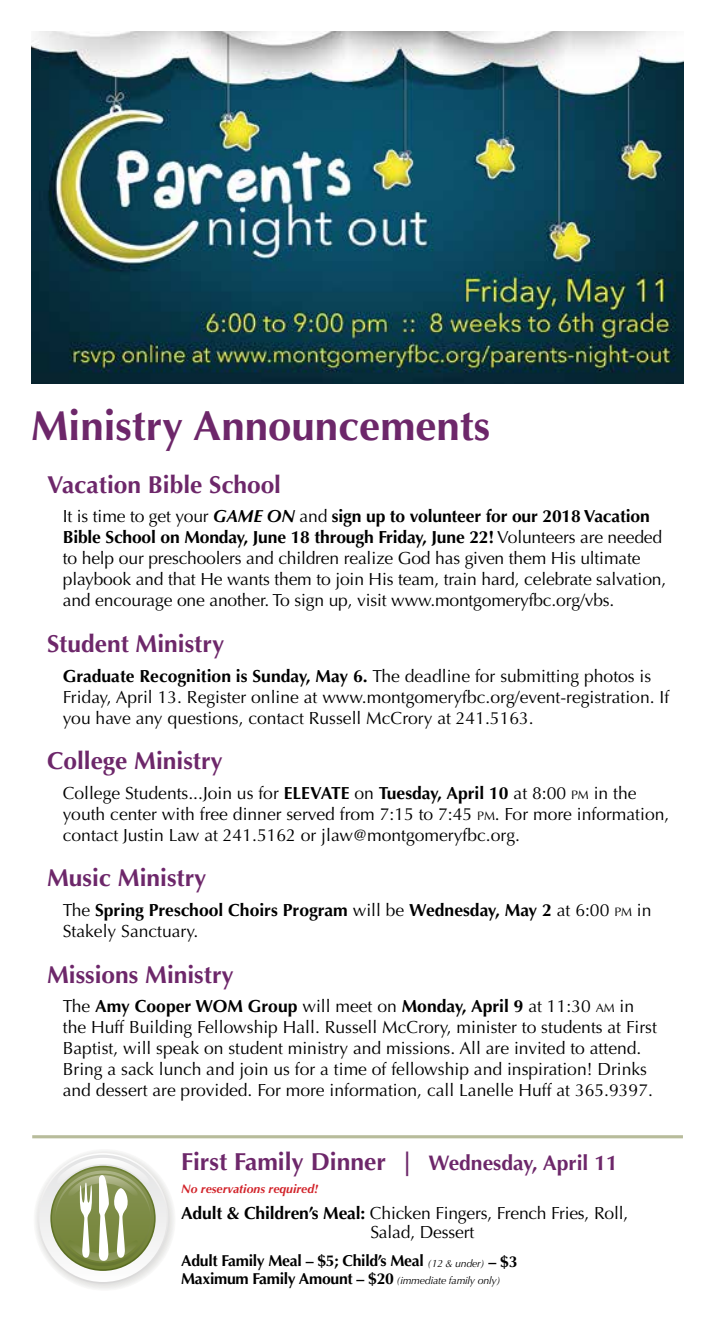
<style>
.page{position:relative;width:715px;height:1323px;background:#fff}
.page>*{position:absolute;margin:0;border:0;box-sizing:border-box;transform-origin:0 0}
.t1{font:700 42px "Optima";color:#6d276a}
.t2{font:700 24.68px "Optima";color:#6d276a}
.t3{font:700 24.5px "Optima";color:#6d276a}
.t4{font:17.5px/21px "Optima";color:#000}
.t5{font:700 17.5px/21px "Optima";color:#000}
.t6{font:700 15.75px/17.5px "Optima";letter-spacing:-.02em;color:#000}
.t7{font:italic 700 12.25px "Optima";color:#d2232a}
.s1{font-weight:700;font-style:italic}
.s2{font-weight:700}
.s3{font-size:12.25px}
.s4{font-weight:400}
.s5{font-weight:400;font-size:12.25px}
.s6{font-size:21px}
.s7{font-weight:400;font-style:italic;font-size:10.5px}
</style>
<div class="page">
<svg style="left:38px;top:1153px;width:130px;height:131px"></svg>
<svg style="left:39px;top:1155px;width:128px;height:127px;fill:#f0f0f0"></svg>
<svg style="left:52px;top:1167px;width:102px;height:102px"></svg>
<svg style="left:55px;top:1158px;width:96px;height:108px"></svg>
<hr style="left:32px;top:1135px;width:650px;height:3px;background:#b8bc9b">
<img style="left:32px;top:32px;width:651px;height:351px">
<h1 class="t1" style="left:31px;top:402px;width:460px">Ministry Announcements</h1>
<h3 class="t3" style="left:47px;top:470px;width:235px">Vacation Bible School</h3>
<p class="t4" style="left:63px;top:506px;width:604px">It is time to get your <span class="s1">GAME ON</span> and <span class="s2">sign up to volunteer for our 2018 Vacation Bible School on Monday, June 18 through Friday, June 22!</span> Volunteers are needed to help our preschoolers and children realize God has given them His ultimate playbook and that He wants them to join His team, train hard, celebrate salvation, and encourage one another. To sign up, visit www.montgomeryfbc.org/vbs.</p>
<h3 class="t3" style="left:47px;top:629px;width:178px">Student Ministry</h3>
<p class="t4" style="left:63px;top:665px;width:607px"><span class="s2">Graduate Recognition is Sunday, May 6.</span> The deadline for submitting photos is<br>Friday, April 13. Register online at www.montgomeryfbc.org/event-registration. If you have any questions, contact Russell McCrory at 241.5163.</p>
<h3 class="t3" style="left:47px;top:747px;width:177px">College Ministry</h3>
<p class="t4" style="left:63px;top:783px;width:607px">College Students...Join us for <span class="s2">ELEVATE</span> on <span class="s2">Tuesday, April 10</span> at 8:00 <span class="s3">PM</span> in the youth center with free dinner served from 7:15 to 7:45 <span class="s3">PM</span>. For more information, contact Justin Law at 241.5162 or jlaw@montgomeryfbc.org.</p>
<h3 class="t3" style="left:47px;top:864px;width:161px">Music Ministry</h3>
<p class="t5" style="left:63px;top:900px;width:589px"><span class="s4">The</span> Spring Preschool Choirs Program <span class="s4">will be</span> Wednesday, May 2 <span class="s4">at 6:00</span> <span class="s5">PM</span> <span class="s4">in<br>Stakely Sanctuary.</span></p>
<h3 class="t3" style="left:47px;top:960px;width:188px">Missions Ministry</h3>
<p class="t4" style="left:63px;top:996px;width:595px">The <span class="s2">Amy Cooper WOM Group</span> will meet on <span class="s2">Monday, April 9</span> at 11:30 <span class="s3">AM</span> in the Huff Building Fellowship Hall. Russell McCrory, minister to students at First Baptist, will speak on student ministry and missions. All are invited to attend.<br>Bring a sack lunch and join us for a time of fellowship and inspiration! Drinks and dessert are provided. For more information, call Lanelle Huff at 365.9397.</p>
<h2 class="t2" style="left:181px;top:1147px;width:438px">First Family Dinner | <span class="s6">Wednesday, April 11</span></h2>
<p class="t7" style="left:181px;top:1181px;width:139px">No reservations required!</p>
<p class="t4" style="left:370px;top:1204px;width:259px;line-height:19.2px;text-indent:-189px"><span class="s2">Adult &amp; Children’s Meal:</span> Chicken Fingers, French Fries, Roll,<br>Salad, Dessert</p>
<p class="t6" style="left:181px;top:1253px;width:338px">Adult Family Meal – $5; Child’s Meal <span class="s7">(12 &amp; under)</span> – $3<br>Maximum Family Amount – $20 <span class="s7">(immediate family only)</span></p>
</div>
